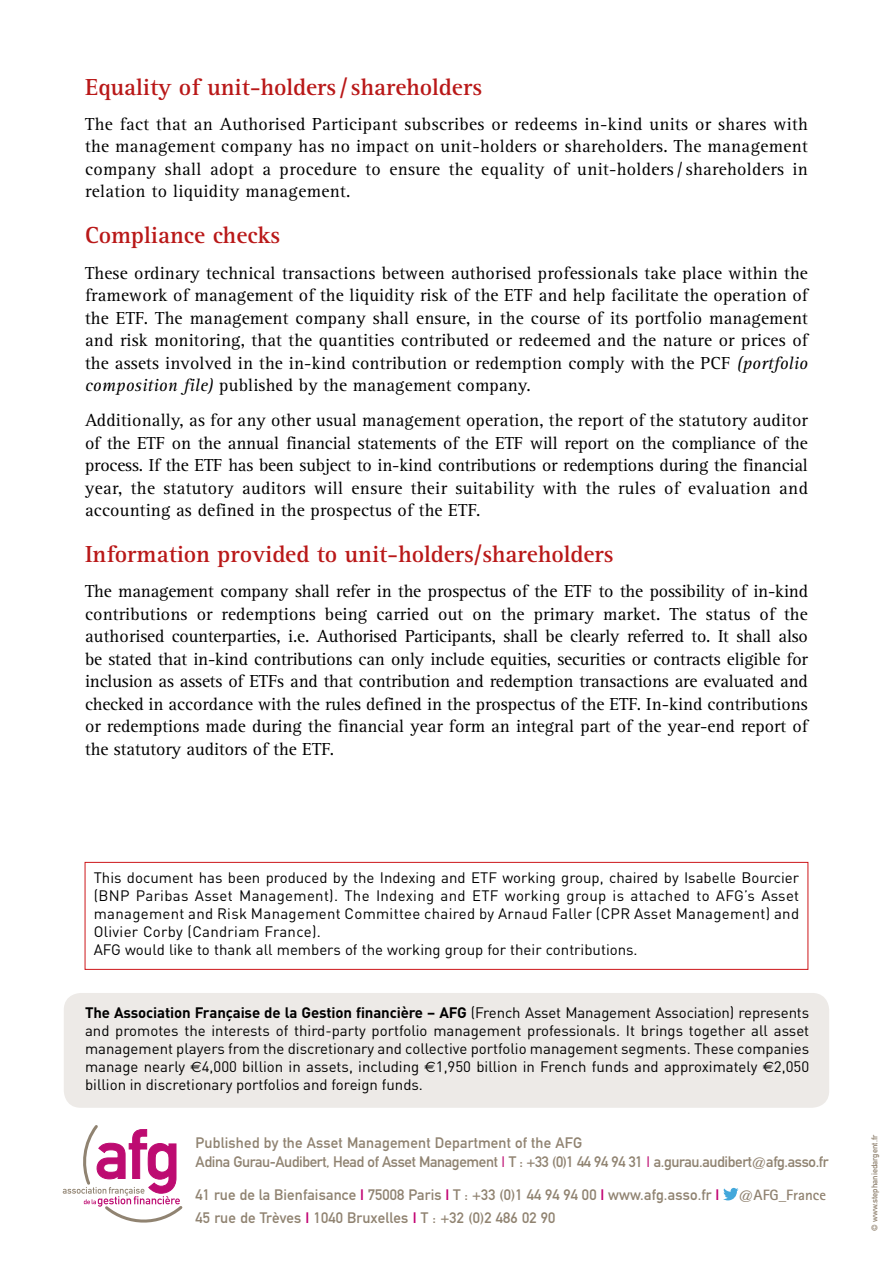
<style>
.page{position:relative;width:893px;height:1263px;background:#fff}
.page>*{position:absolute;margin:0;border:0;box-sizing:border-box;transform-origin:0 0}
.t1{font:700 24px "Rotis Serif";color:#b91818}
.t2{font:18px/22.5px "Rotis Serif";letter-spacing:.01em;color:#000;text-align:justify}
.t3{font:15px/18px "DIN";color:#000}
.t4{font:15px/19.5px "DIN Mittelschrift";letter-spacing:-.025em;color:#908371}
.t5{font:15px "DIN Mittelschrift";letter-spacing:.01em;color:#908371}
.t6{font:700 15px "Rotis Sans Serif";color:#908270}
.t7{font:8.25px "DIN Mittelschrift";color:#908270}
.s1{font-style:italic}
.s2{font-weight:700}
.s3{font-family:"Euro Sans"}
.s4{font-family:"DIN";color:#bd0b71}
.s5{font-family:"Rotis Sans Serif";font-weight:700;color:#908270}
.s6{color:#c10071}
</style>
<div class="page">
<svg style="left:63px;top:1125px;width:119px;height:97px"></svg>
<div style="left:64px;top:993px;width:765px;height:115px;background:#edeae7;border-radius:17px"></div>
<div style="left:85px;top:862px;width:723px;height:107px;border:1px solid #cd171a"></div>
<svg style="left:723px;top:1188px;width:15px;height:12px"></svg>
<h1 class="t1" style="left:85px;top:73px;width:399px">Equality of unit-holders / shareholders</h1>
<p class="t2" style="left:85px;top:113px;width:724px">The fact that an Authorised Participant subscribes or redeems in-kind units or shares with the management company has no impact on unit-holders or shareholders. The management company shall adopt a procedure to ensure the equality of unit-holders/shareholders in relation to liquidity management.</p>
<h1 class="t1" style="left:85px;top:221px;width:197px">Compliance checks</h1>
<p class="t2" style="left:85px;top:262px;width:724px">These ordinary technical transactions between authorised professionals take place within the framework of management of the liquidity risk of the ETF and help facilitate the operation of the ETF. The management company shall ensure, in the course of its portfolio management and risk monitoring, that the quantities contributed or redeemed and the nature or prices of the assets involved in the in-kind contribution or redemption comply with the PCF <span class="s1">(portfolio composition file)</span> published by the management company.</p>
<p class="t2" style="left:85px;top:410px;width:724px">Additionally, as for any other usual management operation, the report of the statutory auditor of the ETF on the annual financial statements of the ETF will report on the compliance of the process. If the ETF has been subject to in-kind contributions or redemptions during the financial year, the statutory auditors will ensure their suitability with the rules of evaluation and accounting as defined in the prospectus of the ETF.</p>
<h1 class="t1" style="left:85px;top:540px;width:530px">Information provided to unit-holders/shareholders</h1>
<p class="t2" style="left:85px;top:581px;width:724px">The management company shall refer in the prospectus of the ETF to the possibility of in-kind contributions or redemptions being carried out on the primary market. The status of the authorised counterparties, i.e. Authorised Participants, shall be clearly referred to. It shall also be stated that in-kind contributions can only include equities, securities or contracts eligible for inclusion as assets of ETFs and that contribution and redemption transactions are evaluated and checked in accordance with the rules defined in the prospectus of the ETF. In-kind contributions or redemptions made during the financial year form an integral part of the year-end report of the statutory auditors of the ETF.</p>
<p class="t3" style="left:94px;top:868px;width:707px">This document has been produced by the Indexing and ETF working group, chaired by Isabelle Bourcier (BNP Paribas Asset Management). The Indexing and ETF working group is attached to AFG’s Asset management and Risk Management Committee chaired by Arnaud Faller (CPR Asset Management) and Olivier Corby (Candriam France).<br>AFG would like to thank all members of the working group for their contributions.</p>
<p class="t3" style="left:85px;top:1003px;width:726px;text-align:justify"><span class="s2">The Association Française de la Gestion financière – AFG</span> (French Asset Management Association) represents and promotes the interests of third-party portfolio management professionals. It brings together all asset management players from the discretionary and collective portfolio management segments. These companies manage nearly <span class="s3">€</span>4,000 billion in assets, including <span class="s3">€</span>1,950 billion in French funds and approximately <span class="s3">€</span>2,050 billion in discretionary portfolios and foreign funds.</p>
<p class="t4" style="left:196px;top:1133px;width:634px">Published by the Asset Management Department of the AFG<br>Adina Gurau-Audibert, Head of Asset Management <span class="s4">I</span> T : +33 (0)1 44 94 94 31 <span class="s4">I</span> a.gurau.audibert<span class="s5">@</span>afg.asso.fr</p>
<p class="t5" style="left:196px;top:1186px;width:525px">41 rue de la Bienfaisance <span class="s6">I</span> 75008 Paris <span class="s6">I</span> T : +33 (0)1 44 94 94 00 <span class="s6">I</span> www.afg.asso.fr <span class="s6">I</span></p>
<p class="t6" style="left:738px;top:1186px;width:89px">@AFG_France</p>
<p class="t5" style="left:196px;top:1209px;width:361px">45 rue de Trèves <span class="s6">I</span> 1040 Bruxelles <span class="s6">I</span> T : +32 (0)2 486 02 90</p>
<p class="t7" style="left:870px;top:1231px;width:98px;rotate:-90deg">© www.stephaniedargent.fr</p>
</div>
